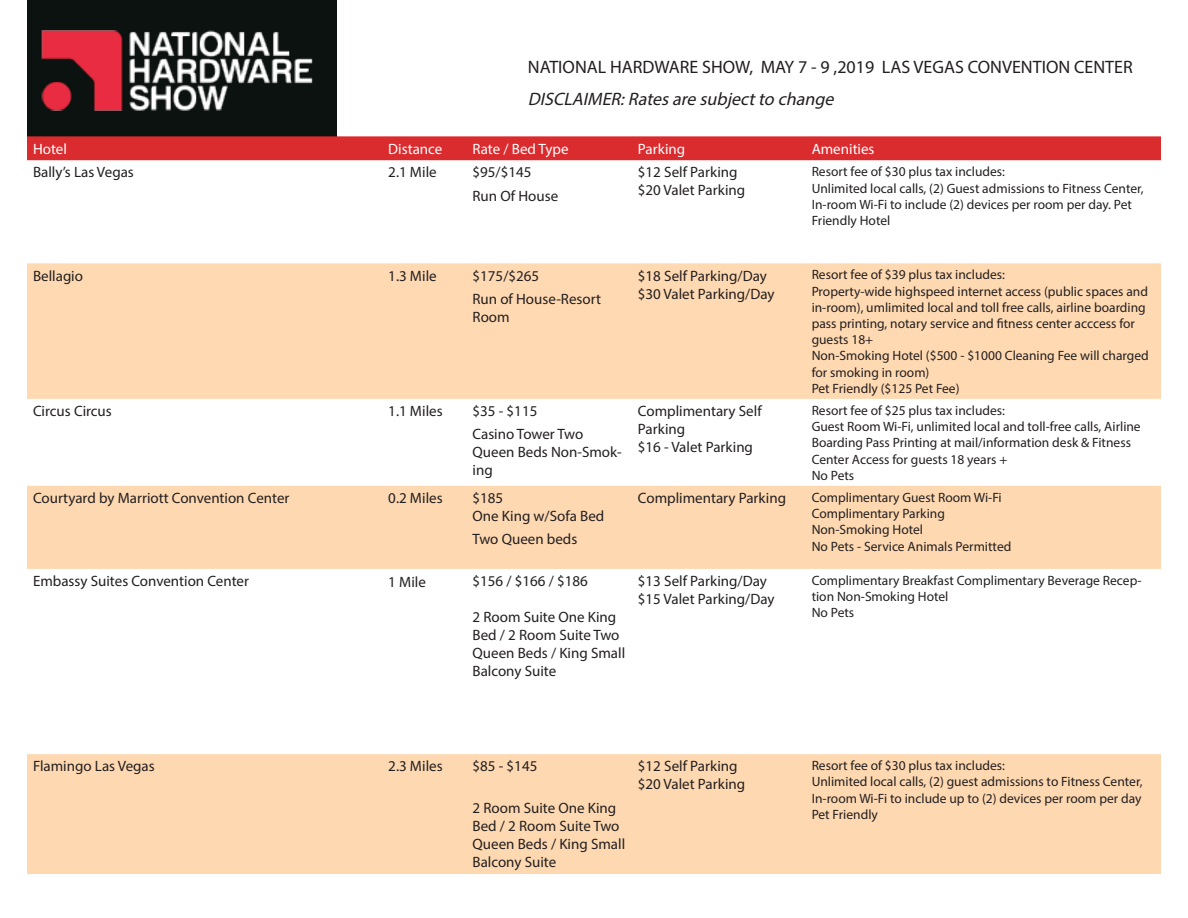
<style>
.page{position:relative;width:1188px;height:918px;background:#fff}
.page>*{position:absolute;margin:0;border:0;box-sizing:border-box;transform-origin:0 0}
.t1{font:18px "Myriad Pro";color:#231f20}
.t2{font:italic 18px "Myriad Pro";color:#231f20}
.t3{font:15px/18px "Myriad Pro";color:#231f20}
.t4{font:15px "Myriad Pro";color:#fff}
.t5{font:13.5px/16.2px "Myriad Pro";color:#231f20}
</style>
<div class="page">
<div style="left:27px;top:0;width:310px;height:136px;background:#0c120f"></div>
<div style="left:27px;top:136px;width:1134px;height:24px;background:#da2b2e"></div>
<div style="left:27px;top:263px;width:1134px;height:136px;background:#ffd9b2"></div>
<div style="left:27px;top:486px;width:1134px;height:83px;background:#fdd8b1"></div>
<div style="left:27px;top:754px;width:1134px;height:120px;background:#fdd8b1"></div>
<img style="left:27px;top:30px;width:300px;height:116px">
<p class="t1" style="left:528px;top:56px;width:606px">NATIONAL HARDWARE SHOW, MAY 7 - 9 ,2019 LAS VEGAS CONVENTION CENTER</p>
<p class="t2" style="left:528px;top:88px;width:312px">DISCLAIMER:Ratesare subjectto change</p>
<p class="t4" style="left:33px;top:140px;width:35px">Hotel</p>
<p class="t4" style="left:388px;top:140px;width:56px">Distance</p>
<p class="t4" style="left:473px;top:140px;width:98px">Rate / Bed Type</p>
<p class="t4" style="left:638px;top:140px;width:49px">Parking</p>
<p class="t4" style="left:812px;top:140px;width:64px">Amenities</p>
<p class="t3" style="left:33px;top:163px;width:102px">Bally’s Las Vegas</p>
<p class="t3" style="left:388px;top:163px;width:50px">2.1 Mile</p>
<p class="t3" style="left:473px;top:163px;width:61px">$95/$145</p>
<p class="t3" style="left:638px;top:163px;width:101px">$12 Self Parking</p>
<p class="t3" style="left:638px;top:181px;width:109px">$20 Valet Parking</p>
<p class="t5" style="left:812px;top:164px;width:334px">Resort fee of $30 plus tax includes:<br>Unlimited local calls, (2) Guest admissions to Fitness Center, In-room Wi-Fi to include (2) devices per room per day. Pet Friendly Hotel</p>
<p class="t3" style="left:473px;top:186px;width:87px">Run Of House</p>
<p class="t3" style="left:33px;top:266px;width:52px">Bellagio</p>
<p class="t3" style="left:388px;top:266px;width:50px">1.3 Mile</p>
<p class="t3" style="left:473px;top:266px;width:68px">$175/$265</p>
<p class="t3" style="left:638px;top:266px;width:130px">$18 Self Parking/Day</p>
<p class="t3" style="left:638px;top:284px;width:138px">$30 Valet Parking/Day</p>
<p class="t3" style="left:473px;top:290px;width:130px">Run of House-Resort<br>Room</p>
<p class="t3" style="left:33px;top:402px;width:80px">Circus Circus</p>
<p class="t3" style="left:388px;top:402px;width:56px">1.1 Miles</p>
<p class="t3" style="left:473px;top:402px;width:66px">$35 - $115</p>
<p class="t3" style="left:638px;top:402px;width:125px">Complimentary Self<br>Parking</p>
<p class="t3" style="left:638px;top:438px;width:117px">$16 - Valet Parking</p>
<p class="t3" style="left:473px;top:425px;width:151px">Casino Tower Two<br>Queen Beds Non-Smok&shy;ing</p>
<p class="t5" style="left:812px;top:267px;width:339px">Resort fee of $39 plus tax includes:<br>Property-wide highspeed internet access (public spaces and in-room), umlimited local and toll free calls, airline boarding pass printing, notary service and fitness center acccess for guests 18+<br>Non-Smoking Hotel ($500 - $1000 Cleaning Fee will charged for smoking in room)<br>Pet Friendly ($125 Pet Fee)</p>
<p class="t5" style="left:812px;top:402px;width:331px">Resort fee of $25 plus tax includes:<br>Guest Room Wi-Fi, unlimited local and toll-free calls, Airline Boarding Pass Printing at mail/information desk &amp; Fitness Center Access for guests 18 years +<br>No Pets</p>
<p class="t3" style="left:33px;top:489px;width:258px">Courtyard by Marriott Convention Center</p>
<p class="t3" style="left:388px;top:489px;width:56px">0.2 Miles</p>
<p class="t3" style="left:473px;top:489px;width:32px">$185</p>
<p class="t3" style="left:473px;top:507px;width:133px">One King w/Sofa Bed</p>
<p class="t3" style="left:473px;top:530px;width:106px">Two Queen beds</p>
<p class="t3" style="left:33px;top:572px;width:218px">Embassy Suites Convention Center</p>
<p class="t3" style="left:388px;top:572px;width:39px">1 Mile</p>
<p class="t3" style="left:473px;top:572px;width:117px">$156 / $166 / $186</p>
<p class="t3" style="left:473px;top:608px;width:154px">2 Room Suite One King<br>Bed / 2 Room Suite Two<br>Queen Beds / King Small<br>Balcony Suite</p>
<p class="t3" style="left:638px;top:489px;width:150px">Complimentary Parking</p>
<p class="t5" style="left:812px;top:489px;width:192px">Complimentary Guest Room Wi-Fi</p>
<p class="t5" style="left:812px;top:505px;width:201px">Complimentary Parking<br>Non-Smoking Hotel<br>No Pets - Service Animals Permitted</p>
<p class="t3" style="left:638px;top:572px;width:130px">$13 Self Parking/Day</p>
<p class="t3" style="left:638px;top:590px;width:138px">$15 Valet Parking/Day</p>
<p class="t5" style="left:812px;top:572px;width:332px">Complimentary Breakfast Complimentary Beverage Recep&shy;tion Non-Smoking Hotel</p>
<p class="t5" style="left:812px;top:605px;width:44px">No Pets</p>
<p class="t3" style="left:33px;top:757px;width:123px">Flamingo Las Vegas</p>
<p class="t3" style="left:388px;top:757px;width:56px">2.3 Miles</p>
<p class="t3" style="left:473px;top:757px;width:66px">$85 - $145</p>
<p class="t3" style="left:638px;top:757px;width:101px">$12 Self Parking</p>
<p class="t3" style="left:638px;top:775px;width:109px">$20 Valet Parking</p>
<p class="t3" style="left:473px;top:799px;width:154px">2 Room Suite One King<br>Bed / 2 Room Suite Two<br>Queen Beds / King Small<br>Balcony Suite</p>
<p class="t5" style="left:812px;top:757px;width:332px">Resort fee of $30 plus tax includes:<br>Unlimited local calls, (2) guest admissions to Fitness Center, In-room Wi-Fi to include up to (2) devices per room per day Pet Friendly</p>
</div>
